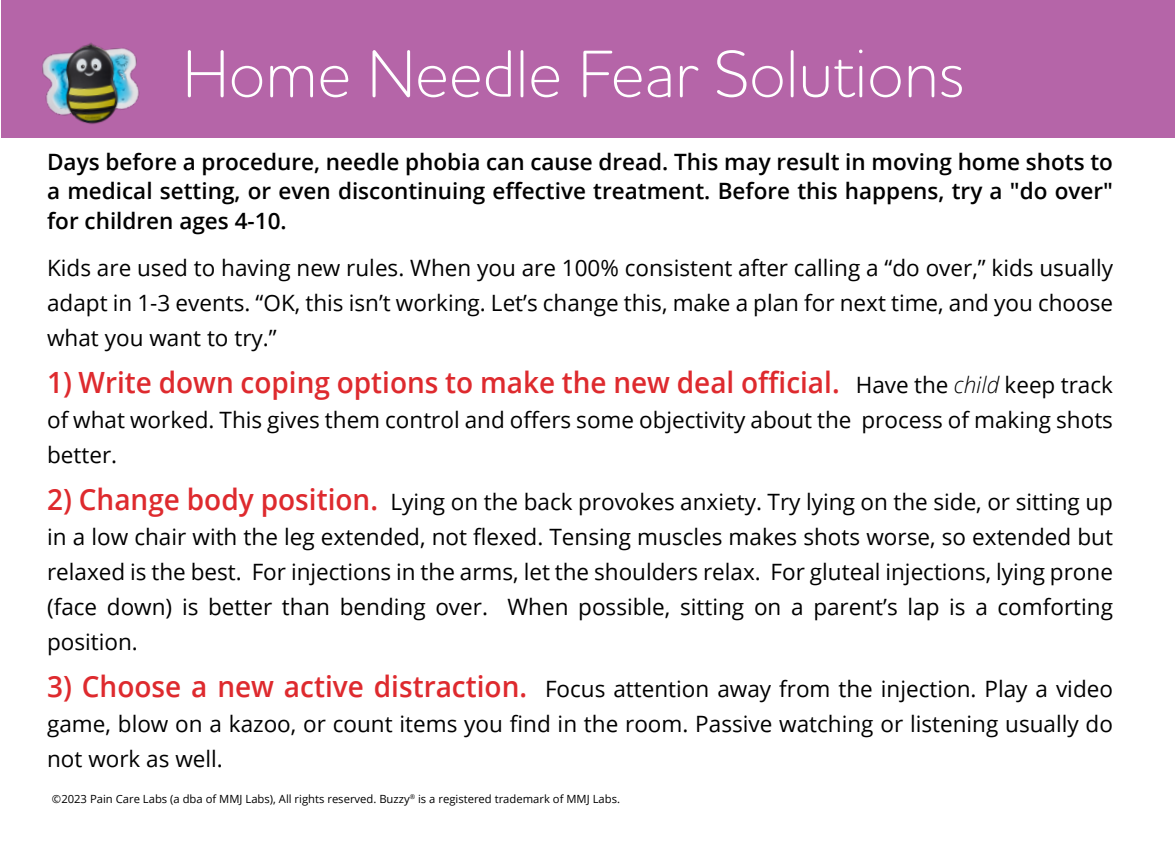
<style>
.page{position:relative;width:1175px;height:851px;background:#fff}
.page>*{position:absolute;margin:0;border:0;box-sizing:border-box;transform-origin:0 0}
.t1{font:300 67.5px "Houschka Rounded";color:#fff;scale:.96 1}
.t2{font:600 29.25px "Open Sans";color:#de2a2e;scale:.96 1}
.t3{font:22.5px/34.9px "Open Sans";color:#000;text-align:justify}
.t4{font:600 22.5px/29.2px "Open Sans";color:#000;text-align:justify}
.t5{font:11.25px "Open Sans";color:#000}
.s1{font-weight:400;font-size:22.5px;color:#000}
.s2{font-weight:300;font-style:italic;font-size:22.5px;color:#000}
.s3{font-weight:600;font-size:29.25px;color:#de2a2e}
</style>
<div class="page">
<div style="left:1px;top:0;width:1173px;height:138px;background:#b565a8"></div>
<h1 class="t1" style="left:183px;top:29px;width:815px">Home Needle Fear Solutions</h1>
<p class="t4" style="left:47px;top:147px;width:1067px">Days before a procedure, needle phobia can cause dread. This may result in moving home shots to a medical setting, or even discontinuing effective treatment. Before this happens, try a "do over" for children ages 4-10.</p>
<p class="t3" style="left:47px;top:250px;width:1067px">Kids are used to having new rules. When you are 100% consistent after calling a “do over,” kids usually adapt in 1-3 events. “OK, this isn’t working. Let’s change this, make a plan for next time, and you choose what you want to try.”</p>
<h2 class="t2" style="left:47px;top:362px;width:1111px">1) Write down coping options to make the new deal official. <span class="s1">Have the</span> <span class="s2">child</span> <span class="s1">keep track</span></h2>
<p class="t3" style="left:47px;top:402px;width:1067px">of what worked. This gives them control and offers some objectivity about the process of making shots better.</p>
<p class="t3" style="left:47px;top:484px;width:1067px"><span class="s3">2) Change body position.</span> Lying on the back provokes anxiety. Try lying on the side, or sitting up in a low chair with the leg extended, not flexed. Tensing muscles makes shots worse, so extended but relaxed is the best. For injections in the arms, let the shoulders relax. For gluteal injections, lying prone (face down) is better than bending over. When possible, sitting on a parent’s lap is a comforting position.</p>
<p class="t3" style="left:47px;top:670px;width:1067px"><span class="s3">3) Choose a new active distraction.</span> Focus attention away from the injection. Play a video game, blow on a kazoo, or count items you find in the room. Passive watching or listening usually do not work as well.</p>
<p class="t5" style="left:52px;top:791px;width:569px">©2023 Pain Care Labs (a dba of MMJ Labs), All rights reserved. Buzzy<sup>®</sup> is a registered trademark of MMJ Labs.</p>
</div>
